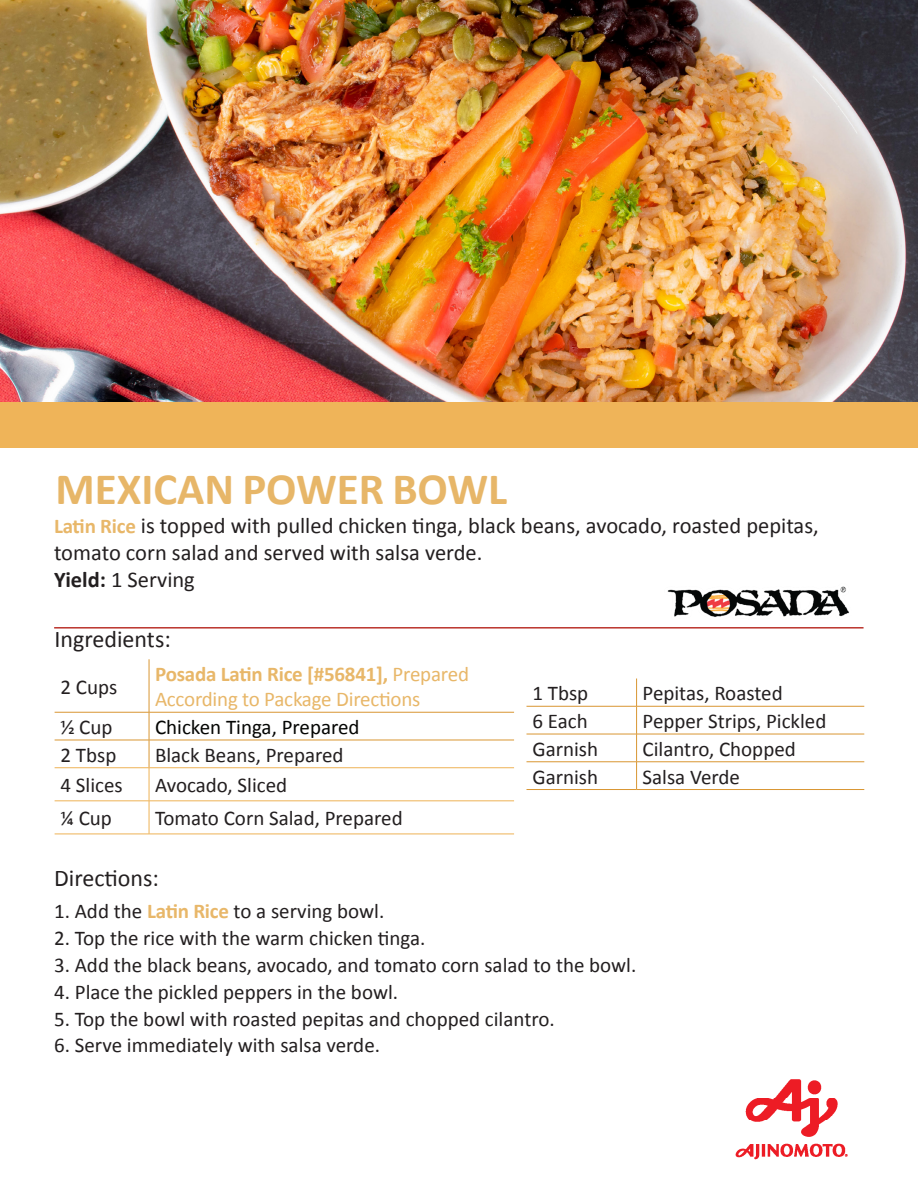
<style>
.page{position:relative;width:918px;height:1188px;background:#fff}
.page>*{position:absolute;margin:0;border:0;box-sizing:border-box;transform-origin:0 0}
.t1{font:700 45px "Calibri";color:#e7b668}
.t2{font:24px "Calibri";color:#231f20}
.t3{font:22.5px/27px "Calibri";color:#231f20}
.t4{font:21px "Calibri";color:#231f20}
.t5{font:21px/25.2px "Calibri";letter-spacing:-.01em;color:#e8b769}
.t6{font:21px "Calibri";color:#040503}
.s1{font-weight:700;font-size:21px;color:#e8b769}
.s2{font-weight:700}
.s3{font-weight:700;color:#e8b769}
</style>
<div class="page">
<img style="left:0;top:0;width:918px;height:402px">
<div style="left:0;top:402px;width:918px;height:46px;background:#efb459"></div>
<hr style="left:54px;top:627px;width:810px;height:2px;background:#bb332c">
<img style="left:735px;top:1079px;width:113px;height:81px">
<hr style="left:149px;top:659px;width:1px;height:53px;background:#d99632">
<hr style="left:55px;top:712px;width:94px;height:1px;background:#d99632">
<hr style="left:149px;top:712px;width:365px;height:1px;background:#d99632">
<hr style="left:55px;top:740px;width:94px;height:1px;background:#d99632">
<hr style="left:149px;top:740px;width:365px;height:1px;background:#d99632">
<svg style="left:149px;top:712px;width:1px;height:55px"></svg>
<hr style="left:149px;top:767px;width:365px;height:1px;background:#eeb256">
<hr style="left:149px;top:801px;width:365px;height:1px;background:#eeb256">
<hr style="left:149px;top:834px;width:365px;height:1px;background:#eeb256">
<hr style="left:55px;top:767px;width:94px;height:1px;background:#eeb256">
<hr style="left:149px;top:768px;width:1px;height:33px;background:#eeb256">
<hr style="left:55px;top:801px;width:94px;height:1px;background:#eeb256">
<hr style="left:149px;top:801px;width:1px;height:33px;background:#eeb256">
<hr style="left:55px;top:834px;width:94px;height:1px;background:#eeb256">
<hr style="left:526px;top:706px;width:111px;height:1px;background:#d99632">
<hr style="left:637px;top:706px;width:227px;height:1px;background:#d99632">
<hr style="left:526px;top:734px;width:111px;height:1px;background:#d99632">
<hr style="left:637px;top:734px;width:227px;height:1px;background:#d99632">
<hr style="left:526px;top:762px;width:111px;height:1px;background:#d99632">
<hr style="left:637px;top:762px;width:227px;height:1px;background:#d99632">
<svg style="left:636px;top:679px;width:1px;height:110px"></svg>
<hr style="left:526px;top:789px;width:111px;height:1px;background:#d99632">
<hr style="left:637px;top:789px;width:227px;height:1px;background:#d99632">
<img style="left:667px;top:586px;width:182px;height:31px">
<p class="t1" style="left:55px;top:457px;width:453px">MEXICAN POWER BOWL</p>
<p class="t3" style="left:54px;top:512px;width:766px"><span class="s1">Latin Rice</span> is topped with pulled chicken tinga, black beans, avocado, roasted pepitas, tomato corn salad and served with salsa verde.</p>
<p class="t3" style="left:54px;top:566px;width:142px"><span class="s2">Yield:</span> 1 Serving</p>
<p class="t2" style="left:55px;top:622px;width:118px">Ingredients:</p>
<p class="t4" style="left:61px;top:672px;width:58px">2 Cups</p>
<p class="t5" style="left:155px;top:661px;width:316px"><span class="s2">Posada Latin Rice [#56841],</span> Prepared<br>According to Package Directions</p>
<p class="t4" style="left:61px;top:712px;width:53px">1/2 Cup</p>
<p class="t6" style="left:155px;top:712px;width:206px">Chicken Tinga, Prepared</p>
<p class="t4" style="left:61px;top:740px;width:57px">2 Tbsp</p>
<p class="t4" style="left:155px;top:740px;width:190px">Black Beans, Prepared</p>
<p class="t4" style="left:61px;top:771px;width:64px">4 Slices</p>
<p class="t4" style="left:155px;top:771px;width:134px">Avocado, Sliced</p>
<p class="t4" style="left:61px;top:804px;width:53px">¼ Cup</p>
<p class="t4" style="left:155px;top:804px;width:249px">Tomato Corn Salad, Prepared</p>
<p class="t4" style="left:532px;top:679px;width:57px">1 Tbsp</p>
<p class="t4" style="left:643px;top:679px;width:142px">Pepitas, Roasted</p>
<p class="t4" style="left:532px;top:706px;width:57px">6 Each</p>
<p class="t4" style="left:643px;top:706px;width:185px">Pepper Strips, Pickled</p>
<p class="t4" style="left:532px;top:734px;width:67px">Garnish</p>
<p class="t4" style="left:643px;top:734px;width:155px">Cilantro, Chopped</p>
<p class="t4" style="left:532px;top:762px;width:67px">Garnish</p>
<p class="t4" style="left:643px;top:762px;width:99px">Salsa Verde</p>
<p class="t2" style="left:54px;top:862px;width:106px">Directions:</p>
<p class="t4" style="left:54px;top:897px;width:332px">1. Add the <span class="s3">Latin Rice</span> to a serving bowl.</p>
<p class="t4" style="left:54px;top:924px;width:373px">2. Top the rice with the warm chicken tinga.</p>
<p class="t4" style="left:54px;top:950px;width:584px">3. Add the black beans, avocado, and tomato corn salad to the bowl.</p>
<p class="t4" style="left:54px;top:977px;width:346px">4. Place the pickled peppers in the bowl.</p>
<p class="t4" style="left:54px;top:1004px;width:502px">5. Top the bowl with roasted pepitas and chopped cilantro.</p>
<p class="t4" style="left:54px;top:1031px;width:327px">6. Serve immediately with salsa verde.</p>
</div>
